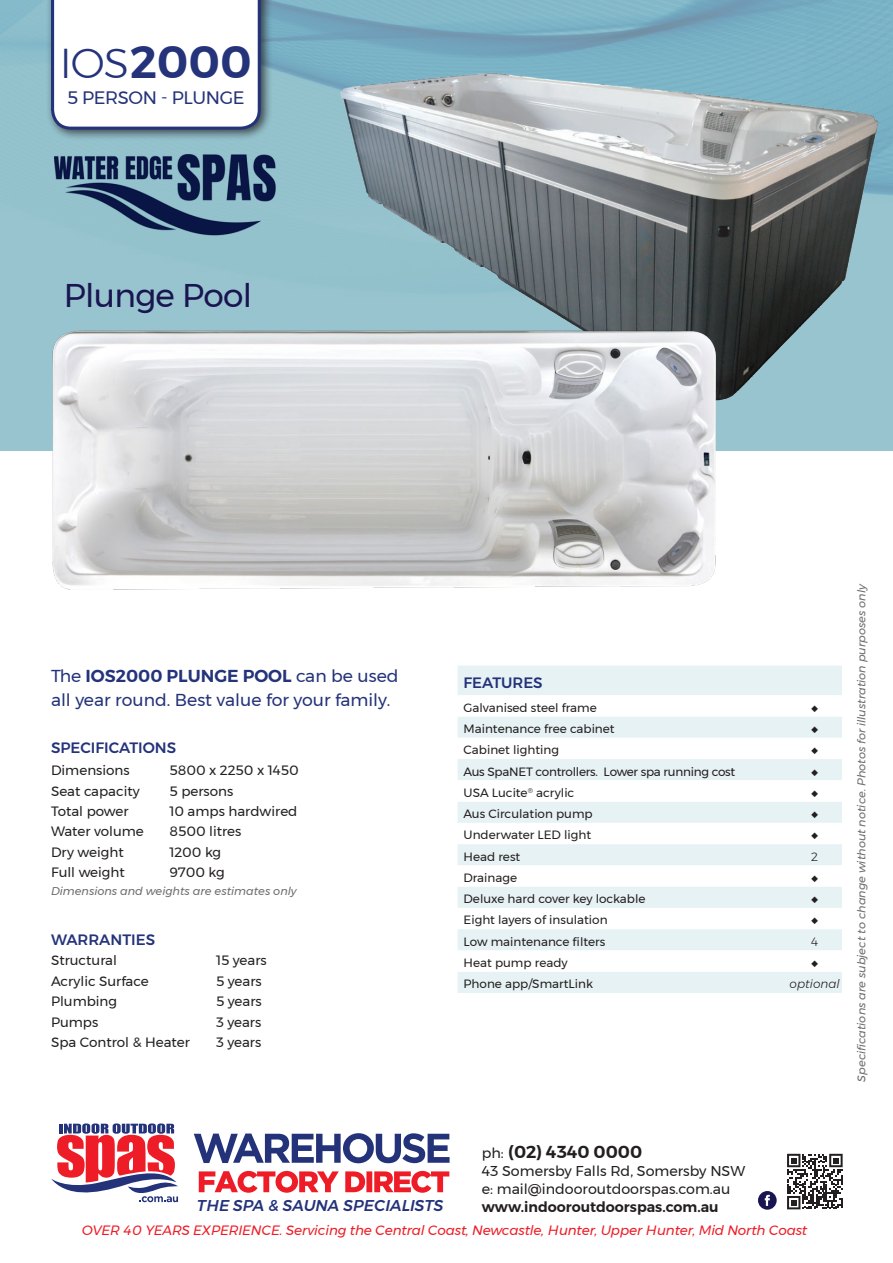
<style>
.page{position:relative;width:893px;height:1263px;background:#fff}
.page>*{position:absolute;margin:0;border:0;box-sizing:border-box;transform-origin:0 0}
.t1{font:600 45px "Montserrat";color:#24337a}
.t2{font:32.85px "Montserrat";letter-spacing:-.02em;color:#191551}
.t3{font:18px "Montserrat";letter-spacing:-.02em;color:#24337a}
.t4{font:17.25px/24px "Montserrat";color:#24337a}
.t5{font:600 17.25px "Montserrat";color:#231f20}
.t6{font:italic 500 15.6px "Montserrat";color:#243279}
.t7{font:500 15px "Montserrat";color:#24337a}
.t8{font:14.25px/18px "Montserrat";color:#231f20}
.t9{font:600 14.25px "Montserrat";color:#231f20}
.t10{font:13.5px "Montserrat";color:#231f20}
.t11{font:italic 13.5px "Montserrat";letter-spacing:-.01em;color:#ee1c26}
.t12{font:12px "Montserrat";color:#231f20}
.t13{font:12px "Montserrat";letter-spacing:-.02em;color:#231f20}
.t14{font:300 12px "Montserrat";color:#231f20}
.t15{font:italic 300 12px "Montserrat";color:#231f20}
.t16{font:italic 11.25px "Montserrat";color:#6c6d70}
.s1{font-weight:300;font-size:41.55px}
.s2{font-weight:600}
.s3{font-weight:400;font-size:14.25px}
</style>
<div class="page">
<img style="left:323px;top:17px;width:570px;height:395px">
<img style="left:54px;top:148px;width:232px;height:92px">
<div style="left:46px;top:0;width:226px;height:141px;background:#231f20;opacity:.75"></div>
<svg style="left:51px;top:0;width:210px;height:130px"></svg>
<div style="left:458px;top:665px;width:384px;height:328px;background:#e7f2f4"></div>
<svg style="left:458px;top:695px;width:384px;height:277px"></svg>
<svg style="left:758px;top:1191px;width:19px;height:19px"></svg>
<svg style="left:787px;top:1154px;width:56px;height:55px"></svg>
<svg style="left:51px;top:1123px;width:127px;height:79px"></svg>
<svg style="left:194px;top:1133px;width:256px;height:30px"></svg>
<svg style="left:199px;top:1171px;width:250px;height:22px"></svg>
<img style="left:16px;top:317px;width:745px;height:273px">
<h1 class="t1" style="left:60px;top:26px;width:194px"><span class="s1">IOS</span>2000</h1>
<h3 class="t3" style="left:67px;top:84px;width:179px">5 PERSON - PLUNGE</h3>
<h2 class="t2" style="left:64px;top:270px;width:190px">Plunge Pool</h2>
<h3 class="t4" style="left:51px;top:664px;width:349px">The <span class="s2">IOS2000 PLUNGE POOL</span> can be used all year round. Best value for your family.</h3>
<p class="t7" style="left:464px;top:671px;width:81px">FEATURES</p>
<p class="t12" style="left:464px;top:698px;width:135px">Galvanised steel frame</p>
<p class="t14" style="left:811px;top:698px;width:9px">◆</p>
<p class="t12" style="left:464px;top:719px;width:153px">Maintenance free cabinet</p>
<p class="t14" style="left:811px;top:720px;width:9px">◆</p>
<p class="t12" style="left:464px;top:741px;width:97px">Cabinet lighting</p>
<p class="t14" style="left:811px;top:741px;width:9px">◆</p>
<p class="t13" style="left:464px;top:762px;width:273px">Aus SpaNET controllers. Lower spa running cost</p>
<p class="t14" style="left:811px;top:762px;width:9px">◆</p>
<p class="t12" style="left:464px;top:783px;width:112px">USA Lucite<sup>®</sup> acrylic</p>
<p class="t14" style="left:811px;top:783px;width:9px">◆</p>
<p class="t12" style="left:464px;top:805px;width:131px">Aus Circulation pump</p>
<p class="t14" style="left:811px;top:805px;width:9px">◆</p>
<p class="t12" style="left:464px;top:826px;width:129px">Underwater LED light</p>
<p class="t14" style="left:811px;top:826px;width:9px">◆</p>
<p class="t12" style="left:464px;top:847px;width:58px">Head rest</p>
<p class="t14" style="left:811px;top:847px;width:8px">2</p>
<p class="t12" style="left:464px;top:868px;width:55px">Drainage</p>
<p class="t14" style="left:811px;top:868px;width:9px">◆</p>
<p class="t12" style="left:464px;top:890px;width:183px">Deluxe hard cover key lockable</p>
<p class="t14" style="left:811px;top:890px;width:9px">◆</p>
<p class="t12" style="left:464px;top:911px;width:146px">Eight layers of insulation</p>
<p class="t14" style="left:811px;top:911px;width:9px">◆</p>
<p class="t12" style="left:464px;top:932px;width:143px">Low maintenance filters</p>
<p class="t14" style="left:811px;top:932px;width:9px">4</p>
<p class="t12" style="left:464px;top:953px;width:106px">Heat pump ready</p>
<p class="t14" style="left:811px;top:954px;width:9px">◆</p>
<p class="t12" style="left:464px;top:975px;width:131px">Phone app/SmartLink</p>
<p class="t15" style="left:790px;top:975px;width:52px">optional</p>
<p class="t7" style="left:51px;top:736px;width:127px">SPECIFICATIONS</p>
<p class="t10" style="left:51px;top:760px;width:80px">Dimensions</p>
<p class="t10" style="left:170px;top:760px;width:131px">5800 x 2250 x 1450</p>
<p class="t10" style="left:51px;top:780px;width:90px">Seat capacity</p>
<p class="t10" style="left:170px;top:780px;width:65px">5 persons</p>
<p class="t10" style="left:51px;top:801px;width:79px">Total power</p>
<p class="t10" style="left:170px;top:801px;width:129px">10 amps hardwired</p>
<p class="t10" style="left:51px;top:821px;width:94px">Water volume</p>
<p class="t10" style="left:170px;top:821px;width:73px">8500 litres</p>
<p class="t10" style="left:51px;top:842px;width:74px">Dry weight</p>
<p class="t10" style="left:170px;top:842px;width:53px">1200 kg</p>
<p class="t10" style="left:51px;top:862px;width:75px">Full weight</p>
<p class="t10" style="left:170px;top:862px;width:57px">9700 kg</p>
<p class="t16" style="left:51px;top:883px;width:247px">Dimensions and weights are estimates only</p>
<p class="t7" style="left:51px;top:928px;width:106px">WARRANTIES</p>
<p class="t10" style="left:51px;top:950px;width:67px">Structural</p>
<p class="t10" style="left:216px;top:950px;width:52px">15 years</p>
<p class="t10" style="left:51px;top:971px;width:99px">Acrylic Surface</p>
<p class="t10" style="left:216px;top:971px;width:47px">5 years</p>
<p class="t10" style="left:51px;top:991px;width:68px">Plumbing</p>
<p class="t10" style="left:216px;top:991px;width:47px">5 years</p>
<p class="t10" style="left:51px;top:1011px;width:49px">Pumps</p>
<p class="t10" style="left:216px;top:1011px;width:47px">3 years</p>
<p class="t10" style="left:51px;top:1032px;width:140px">Spa Control &amp; Heater</p>
<p class="t10" style="left:216px;top:1032px;width:47px">3 years</p>
<p class="t16" style="left:853px;top:1082px;width:500px;rotate:-90deg">Specifications are subject to change without notice. Photos for illustration purposes only</p>
<h3 class="t6" style="left:197px;top:1193px;width:248px">THE SPA &amp; SAUNA SPECIALISTS</h3>
<h3 class="t5" style="left:482px;top:1138px;width:162px"><span class="s3">ph:</span> (02) 4340 0000</h3>
<p class="t8" style="left:482px;top:1162px;width:265px">43 Somersby Falls Rd, Somersby NSW e: mail@indooroutdoorspas.com.au</p>
<p class="t9" style="left:482px;top:1195px;width:238px">www.indooroutdoorspas.com.au</p>
<p class="t11" style="left:82px;top:1219px;width:727px">OVER 40 YEARS EXPERIENCE. Servicing the Central Coast, Newcastle, Hunter, Upper Hunter, Mid North Coast</p>
</div>
